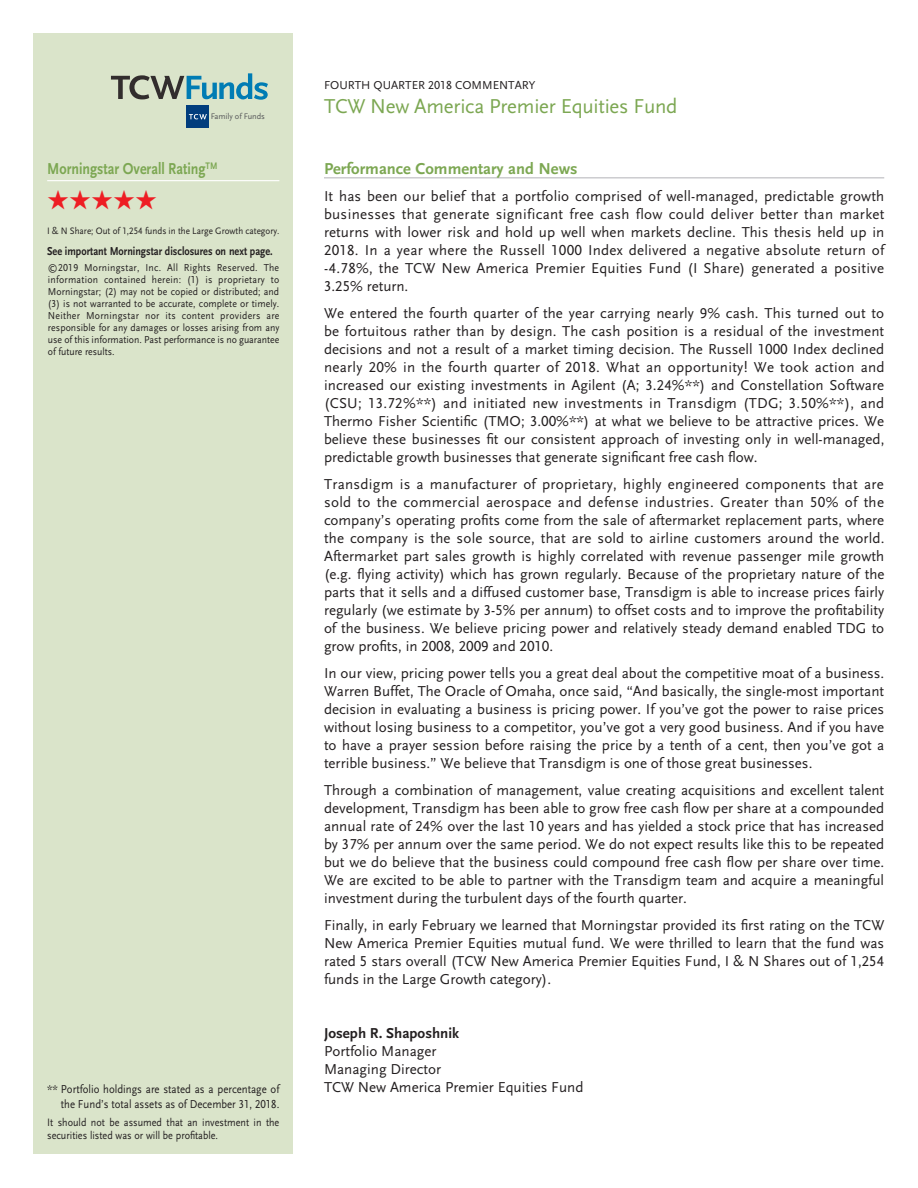
<style>
.page{position:relative;width:918px;height:1188px;background:#fff}
.page>*{position:absolute;margin:0;border:0;box-sizing:border-box;transform-origin:0 0}
.t1{font:27px "Zapf Dingbats ITC";color:#ee1d23}
.t2{font:21px "Scala Sans LF";letter-spacing:-.01em;color:#7ca752}
.Subhead-Green{font:700 16.5px "Scala Sans LF";color:#7ca752}
.Subhead-Green-2{font:700 16.5px "Scala Sans LF";color:#7ca752;scale:.85 1}
.body_text{font:15px/18px "Scala Sans LF";color:#231f20;text-align:justify}
.footnote{font:12px "Scala Sans LF";color:#231f20;scale:.9 1}
.Footnote_Source{font:700 12px "Scala Sans LF";color:#231f20;scale:.85 1}
.footnote-2{font:12px "Scala Sans LF";color:#231f20}
.footnote-3{font:11.25px/13.5px "Scala Sans LF";color:#231f20;scale:.9 1}
.t3{font:10.5px/12px "Scala Sans LF";color:#231f20;text-align:justify;scale:.93 1}
.t4{font:9.75px "Scala Sans LF";color:#231f20;scale:.93 1}
.t5{font:8.4px "Scala Sans LF";letter-spacing:-.005em;color:#57585a}
.s1{font-weight:700}
</style>
<div class="page">
<div style="left:34px;top:34px;width:259px;height:1120px;background:#dae4ca"></div>
<svg style="left:111px;top:73px;width:157px;height:27px"></svg>
<div style="left:187px;top:106px;width:22px;height:22px;background:#013d7d"></div>
<svg style="left:189px;top:114px;width:18px;height:5px"></svg>
<hr style="left:47px;top:180px;width:232px;height:1px;background:#fff">
<hr style="left:324px;top:177px;width:560px;height:1px;background:#b2b3b7">
<p class="t5" style="left:211px;top:112px;width:56px">Family of Funds</p>
<p class="Subhead-Green-2" style="left:47px;top:160px;width:202px">Morningstar Overall Rating<sup>TM</sup></p>
<p class="t1" style="left:47px;top:187px;width:112px">★★★★★</p>
<p class="t4" style="left:47px;top:226px;width:251px">I &amp; N Share; Out of 1,254 funds in the Large Growth category.</p>
<p class="Footnote_Source" style="left:47px;top:244px;width:267px">See important Morningstar disclosures on next page.</p>
<p class="t3" style="left:48px;top:262px;width:251px">©2019 Morningstar, Inc. All Rights Reserved. The information contained herein: (1) is proprietary to Morningstar; (2) may not be copied or distributed; and (3) is not warranted to be accurate, complete or timely.<br>Neither Morningstar nor its content providers are responsible for any damages or losses arising from any use of this information. Past performance is no guarantee of future results.</p>
<p class="footnote-2" style="left:324px;top:78px;width:213px">FOURTH QUARTER 2018 COMMENTARY</p>
<h2 class="t2" style="left:324px;top:95px;width:355px">TCW New America Premier Equities Fund</h2>
<p class="Subhead-Green" style="left:324px;top:160px;width:255px">Performance Commentary and News</p>
<p class="body_text" style="left:324px;top:188px;width:562px">It has been our belief that a portfolio comprised of well-managed, predictable growth businesses that generate significant free cash flow could deliver better than market returns with lower risk and hold up well when markets decline. This thesis held up in 2018. In a year where the Russell 1000 Index delivered a negative absolute return of -4.78%, the TCW New America Premier Equities Fund (I Share) generated a positive 3.25% return.</p>
<p class="body_text" style="left:324px;top:305px;width:562px">We entered the fourth quarter of the year carrying nearly 9% cash. This turned out to be fortuitous rather than by design. The cash position is a residual of the investment decisions and not a result of a market timing decision. The Russell 1000 Index declined nearly 20% in the fourth quarter of 2018. What an opportunity! We took action and increased our existing investments in Agilent (A; 3.24%**) and Constellation Software (CSU; 13.72%**) and initiated new investments in Transdigm (TDG; 3.50%**), and Thermo Fisher Scientific (TMO; 3.00%**) at what we believe to be attractive prices. We believe these businesses fit our consistent approach of investing only in well-managed, predictable growth businesses that generate significant free cash flow.</p>
<p class="body_text" style="left:324px;top:476px;width:562px">Transdigm is a manufacturer of proprietary, highly engineered components that are sold to the commercial aerospace and defense industries. Greater than 50% of the company’s operating profits come from the sale of aftermarket replacement parts, where the company is the sole source, that are sold to airline customers around the world.<br>Aftermarket part sales growth is highly correlated with revenue passenger mile growth (e.g. flying activity) which has grown regularly. Because of the proprietary nature of the parts that it sells and a diffused customer base, Transdigm is able to increase prices fairly regularly (we estimate by 3-5% per annum) to offset costs and to improve the profitability of the business. We believe pricing power and relatively steady demand enabled TDG to grow profits, in 2008, 2009 and 2010.</p>
<p class="body_text" style="left:324px;top:665px;width:562px">In our view, pricing power tells you a great deal about the competitive moat of a business.<br>Warren Buffet, The Oracle of Omaha, once said, “And basically, the single-most important decision in evaluating a business is pricing power. If you’ve got the power to raise prices without losing business to a competitor, you’ve got a very good business. And if you have to have a prayer session before raising the price by a tenth of a cent, then you’ve got a terrible business.” We believe that Transdigm is one of those great businesses.</p>
<p class="body_text" style="left:324px;top:782px;width:562px">Through a combination of management, value creating acquisitions and excellent talent development, Transdigm has been able to grow free cash flow per share at a compounded annual rate of 24% over the last 10 years and has yielded a stock price that has increased by 37% per annum over the same period. We do not expect results like this to be repeated but we do believe that the business could compound free cash flow per share over time.<br>We are excited to be able to partner with the Transdigm team and acquire a meaningful investment during the turbulent days of the fourth quarter.</p>
<p class="body_text" style="left:324px;top:917px;width:562px">Finally, in early February we learned that Morningstar provided its first rating on the TCW New America Premier Equities mutual fund. We were thrilled to learn that the fund was rated 5 stars overall (TCW New America Premier Equities Fund, I &amp; N Shares out of 1,254 funds in the Large Growth category).</p>
<p class="body_text" style="left:324px;top:1025px;width:137px;text-align:left"><span class="s1">Joseph R. Shaposhnik<br></span>Portfolio Manager<br>Managing Director</p>
<p class="footnote" style="left:47px;top:1083px;width:259px">** Portfolio holdings are stated as a percentage of</p>
<p class="body_text" style="left:324px;top:1079px;width:261px">TCW New America Premier Equities Fund</p>
<p class="footnote" style="left:61px;top:1097px;width:244px">the Fund’s total assets as of December 31, 2018.</p>
<p class="footnote-3" style="left:47px;top:1116px;width:260px">It should not be assumed that an investment in the securities listed was or will be profitable.</p>
</div>
